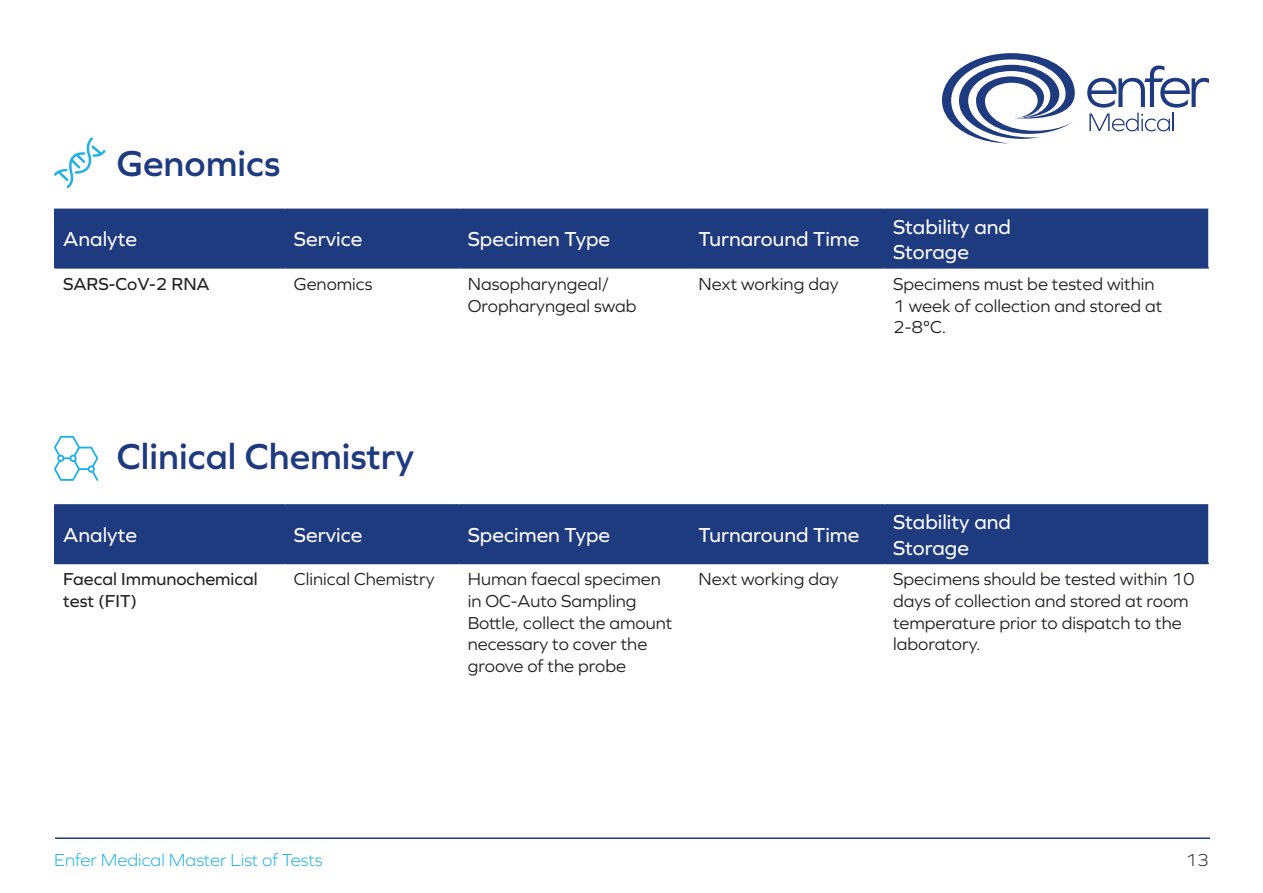
<style>
.page{position:relative;width:1263px;height:893px;background:#fff}
.page>*{position:absolute;margin:0;border:0;box-sizing:border-box;transform-origin:0 0}
.Heading{font:600 37.5px "Graphie";color:#1f3b80}
.t1{font:21px/25.2px "Graphie";color:#fff}
.t2{font:18px/21.6px "Graphie";color:#231f20}
.t3{font:18px/21.6px "Graphie";color:#231f20}
.t4{font:300 18px "Graphie";color:#1fb0e6}
.t5{font:300 18px "Graphie";color:#231f20}
</style>
<div class="page">
<hr style="left:55px;top:837px;width:1155px;height:2px;background:#1f3b80">
<svg style="left:942px;top:53px;width:267px;height:90px"></svg>
<div style="left:56px;top:210px;width:1152px;height:57px;background:#1f3b80"></div>
<hr style="left:54px;top:209px;width:231px;height:1px;background:#1f3b80">
<hr style="left:54px;top:210px;width:2px;height:57px;background:#1f3b80">
<hr style="left:285px;top:209px;width:174px;height:1px;background:#1f3b80">
<hr style="left:459px;top:209px;width:231px;height:1px;background:#1f3b80">
<hr style="left:690px;top:209px;width:194px;height:1px;background:#1f3b80">
<hr style="left:884px;top:209px;width:324px;height:1px;background:#1f3b80">
<hr style="left:54px;top:267px;width:231px;height:2px;background:#1f3b80">
<hr style="left:285px;top:267px;width:174px;height:2px;background:#1f3b80">
<hr style="left:459px;top:267px;width:231px;height:2px;background:#1f3b80">
<hr style="left:690px;top:267px;width:194px;height:2px;background:#1f3b80">
<hr style="left:884px;top:267px;width:325px;height:2px;background:#1f3b80">
<div style="left:56px;top:506px;width:1152px;height:57px;background:#1f3b80"></div>
<svg style="left:56px;top:564px;width:1151px;height:1px"></svg>
<hr style="left:54px;top:504px;width:231px;height:2px;background:#1f3b80">
<hr style="left:54px;top:506px;width:2px;height:57px;background:#1f3b80">
<hr style="left:285px;top:504px;width:174px;height:2px;background:#1f3b80">
<hr style="left:459px;top:504px;width:231px;height:2px;background:#1f3b80">
<hr style="left:690px;top:504px;width:194px;height:2px;background:#1f3b80">
<hr style="left:884px;top:504px;width:324px;height:2px;background:#1f3b80">
<hr style="left:54px;top:563px;width:231px;height:1px;background:#1f3b80">
<hr style="left:285px;top:563px;width:174px;height:1px;background:#1f3b80">
<hr style="left:459px;top:563px;width:231px;height:1px;background:#1f3b80">
<hr style="left:690px;top:563px;width:194px;height:1px;background:#1f3b80">
<hr style="left:884px;top:563px;width:325px;height:1px;background:#1f3b80">
<svg style="left:54px;top:137px;width:52px;height:51px"></svg>
<svg style="left:54px;top:436px;width:44px;height:45px"></svg>
<p class="Heading" style="left:117px;top:141px;width:165px">Genomics</p>
<p class="t1" style="left:63px;top:226px;width:75px">Analyte</p>
<p class="t1" style="left:294px;top:226px;width:70px">Service</p>
<p class="t1" style="left:468px;top:226px;width:144px">Specimen Type</p>
<p class="t1" style="left:698px;top:226px;width:162px">Turnaround Time</p>
<p class="t1" style="left:893px;top:214px;width:119px">Stability and<br>Storage</p>
<p class="t3" style="left:63px;top:273px;width:148px">SARS-CoV-2 RNA</p>
<p class="t2" style="left:294px;top:273px;width:80px">Genomics</p>
<p class="t2" style="left:468px;top:273px;width:170px">Nasopharyngeal/<br>Oropharyngeal swab</p>
<p class="t2" style="left:698px;top:273px;width:142px">Next working day</p>
<p class="t2" style="left:893px;top:273px;width:271px">Specimens must be tested within<br>1 week of collection and stored at<br>2-8°C.</p>
<p class="Heading" style="left:117px;top:435px;width:299px">Clinical Chemistry</p>
<p class="t1" style="left:63px;top:522px;width:75px">Analyte</p>
<p class="t1" style="left:294px;top:522px;width:70px">Service</p>
<p class="t1" style="left:468px;top:522px;width:144px">Specimen Type</p>
<p class="t1" style="left:698px;top:522px;width:162px">Turnaround Time</p>
<p class="t1" style="left:893px;top:509px;width:119px">Stability and<br>Storage</p>
<p class="t3" style="left:63px;top:568px;width:196px">Faecal Immunochemical test (FIT)</p>
<p class="t2" style="left:294px;top:568px;width:142px">Clinical Chemistry</p>
<p class="t2" style="left:468px;top:568px;width:206px">Human faecal specimen in OC-Auto Sampling<br>Bottle, collect the amount necessary to cover the groove of the probe</p>
<p class="t2" style="left:698px;top:568px;width:142px">Next working day</p>
<p class="t2" style="left:893px;top:568px;width:303px">Specimens should be tested within 10 days of collection and stored at room temperature prior to dispatch to the laboratory.</p>
<p class="t4" style="left:54px;top:850px;width:270px">Enfer Medical Master List of Tests</p>
<p class="t5" style="left:1185px;top:850px;width:25px">13</p>
</div>
